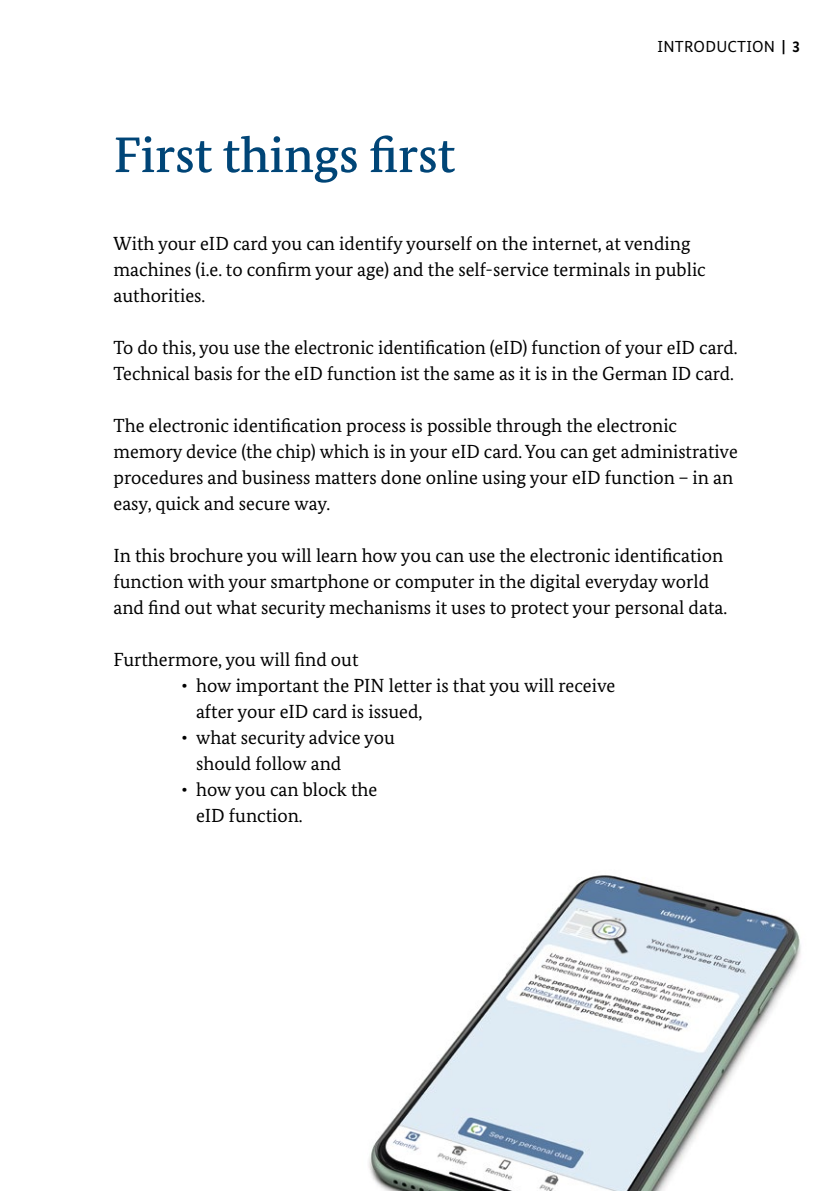
<style>
.page{position:relative;width:840px;height:1191px;background:#fff}
.page>*{position:absolute;margin:0;border:0;box-sizing:border-box;transform-origin:0 0}
.t1{font:500 50px "Bundes Serif";color:#004577}
.t2{font:19px/26px "Bundes Serif";color:#000}
.t3{font:16px "Bundes Sans";letter-spacing:.01em;color:#000}
.s1{font-weight:700}
</style>
<div class="page">
<img style="left:368px;top:875px;width:433px;height:316px">
<h2 class="t1" style="left:113px;top:124px;width:343px">First things first</h2>
<h1 class="t3" style="left:657px;top:37px;width:144px">INTRODUCTION <span class="s1">| 3</span></h1>
<p class="t2" style="left:113px;top:230px;width:593px">With your eID card you can identify yourself on the internet, at vending machines (i.e. to confirm your age) and the self-service terminals in public authorities.</p>
<p class="t2" style="left:113px;top:334px;width:625px">To do this, you use the electronic identification (eID) function of your eID card.<br>Technical basis for the eID function ist the same as it is in the German ID card.</p>
<p class="t2" style="left:113px;top:412px;width:625px">The electronic identification process is possible through the electronic memory device (the chip) which is in your eID card. You can get administrative procedures and business matters done online using your eID function – in an easy, quick and secure way.</p>
<p class="t2" style="left:113px;top:542px;width:614px">In this brochure you will learn how you can use the electronic identification function with your smartphone or computer in the digital everyday world and find out what security mechanisms it uses to protect your personal data.</p>
<p class="t2" style="left:113px;top:646px;width:246px">Furthermore, you will find out</p>
<p class="t2" style="left:196px;top:672px;width:420px;text-indent:-14px">• how important the PIN letter is that you will receive after your eID card is issued,</p>
<p class="t2" style="left:196px;top:724px;width:200px;text-indent:-14px">• what security advice you should follow and</p>
<p class="t2" style="left:196px;top:776px;width:183px;text-indent:-14px">• how you can block the eID function.</p>
</div>
